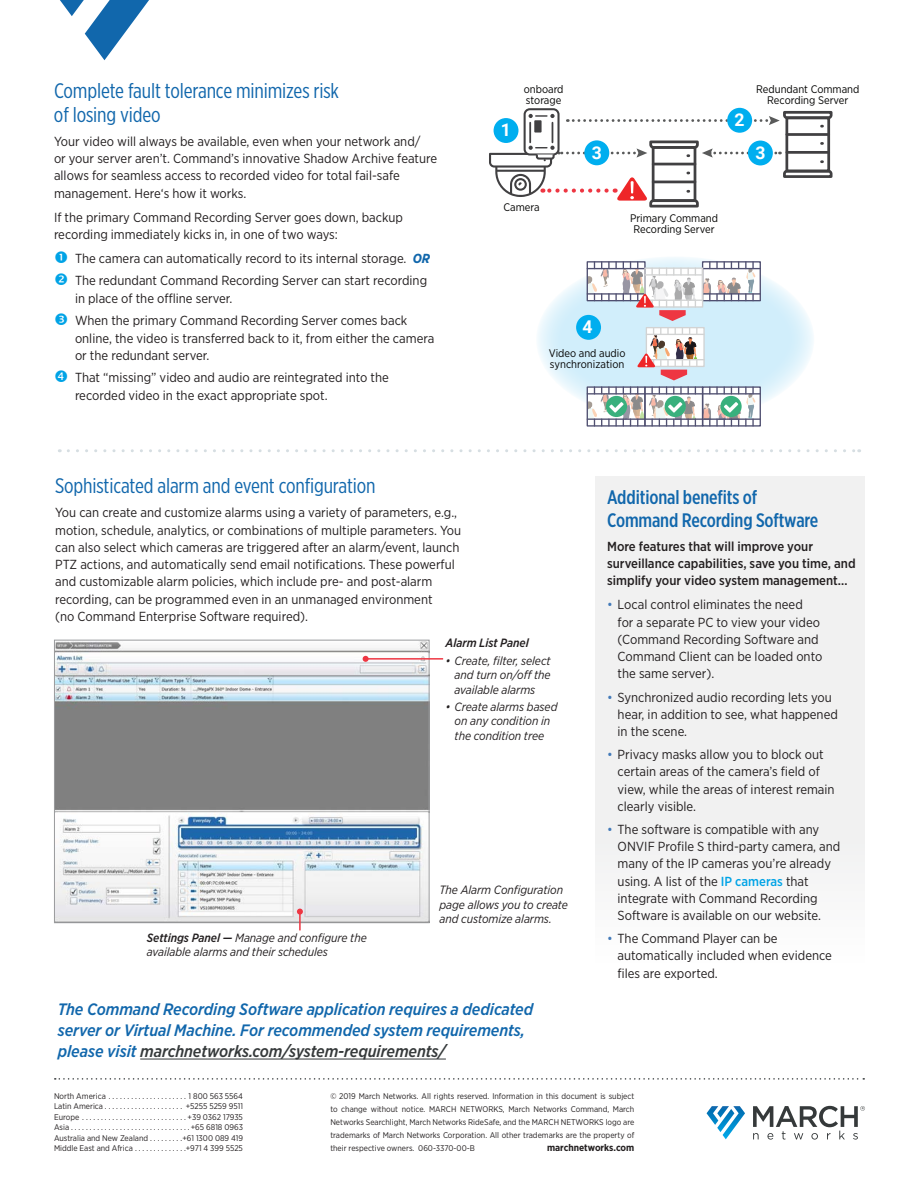
<style>
.page{position:relative;width:918px;height:1188px;background:#fff}
.page>*{position:absolute;margin:0;border:0;box-sizing:border-box;transform-origin:0 0}
.subhead{font:21px/24px "Gotham X Narrow";letter-spacing:-.005em;color:#1167ac}
.subhead-2{font:500 19.5px/22.5px "Gotham X Narrow";letter-spacing:-.005em;color:#1167ac}
.t1{font:700 17.55px "Roboto";color:#fff}
.body_condensed{font:italic 500 16.5px/21px "Gotham Narrow";letter-spacing:-.005em;color:#1167ac}
.body_bullet_8_75pt{font:13.2px/17.2px "Gotham Narrow";color:#231f20}
.body_8_75_pt{font:13.2px/17.2px "Gotham Narrow";color:#231f20}
.body_8_75_pt-2{font:500 13.2px/17.2px "Gotham Narrow";color:#231f20}
.caption_bullet{font:italic 12px/14.4px "Gotham Narrow";letter-spacing:-.005em;color:#231f20}
.t2{font:italic 500 12px "Gotham Narrow";letter-spacing:-.005em;color:#231f20}
.t3{font:10.95px/10.9px "Gotham Narrow";color:#050504}
.t4{font:700 9.75px "Gotham Narrow";color:#231f20}
.t5{font:8.25px/10.5px "Gotham Narrow";color:#231f20;text-align:justify}
.s1{font-weight:700;font-style:italic;color:#1167ac}
.s2{font-weight:500}
.s3{color:#35393a}
.s4{color:#437ab9}
.s5{font-weight:500;color:#00a3e6}
</style>
<div class="page">
<svg style="left:55px;top:1078px;width:809px;height:2px"></svg>
<svg style="left:707px;top:1106px;width:38px;height:33px"></svg>
<svg style="left:753px;top:1106px;width:112px;height:34px"></svg>
<svg style="left:60px;top:0;width:89px;height:60px"></svg>
<hr style="left:140px;top:1059px;width:306px;height:1px;background:#35393a">
<div style="left:595px;top:476px;width:269px;height:492px;background:#f1f1f1"></div>
<img style="left:56px;top:642px;width:372px;height:279px">
<div style="left:54px;top:640px;width:376px;height:283px;border:1px solid #9a9b9d"></div>
<svg style="left:297px;top:909px;width:6px;height:21px"></svg>
<hr style="left:366px;top:658px;width:77px;height:2px;background:#ee3642">
<svg style="left:363px;top:656px;width:6px;height:6px"></svg>
<svg style="left:536px;top:256px;width:278px;height:167px;background:#d7f0fb"></svg>
<div style="left:645px;top:268px;width:58px;height:39px;background:#fff"></div>
<div style="left:646px;top:328px;width:58px;height:38px;background:#fff"></div>
<div style="left:645px;top:387px;width:58px;height:39px;background:#fff"></div>
<div style="left:702px;top:387px;width:58px;height:39px;background:#fff"></div>
<div style="left:702px;top:262px;width:58px;height:39px;background:#fff"></div>
<div style="left:702px;top:261px;width:59px;height:40px;border:1px solid #505071"></div>
<hr style="left:703px;top:268px;width:57px;height:1px;background:#505071">
<hr style="left:703px;top:293px;width:57px;height:2px;background:#505071">
<svg style="left:703px;top:262px;width:53px;height:39px"></svg>
<div style="left:587px;top:261px;width:59px;height:40px;border:1px solid #505071"></div>
<div style="left:644px;top:267px;width:59px;height:41px;border:1px solid #d2d3d3"></div>
<hr style="left:645px;top:274px;width:58px;height:2px;background:#d2d3d3">
<hr style="left:645px;top:300px;width:58px;height:1px;background:#d2d3d3">
<svg style="left:587px;top:262px;width:110px;height:59px"></svg>
<div style="left:646px;top:327px;width:59px;height:40px;border:1px solid #d2d3d3"></div>
<hr style="left:646px;top:334px;width:58px;height:1px;background:#d2d3d3">
<hr style="left:646px;top:359px;width:58px;height:1px;background:#d2d3d3">
<svg style="left:637px;top:328px;width:62px;height:52px"></svg>
<div style="left:702px;top:386px;width:59px;height:41px;border:1px solid #505071"></div>
<hr style="left:703px;top:393px;width:57px;height:2px;background:#505071">
<hr style="left:703px;top:418px;width:57px;height:2px;background:#505071">
<div style="left:587px;top:386px;width:59px;height:41px;border:1px solid #505071"></div>
<div style="left:644px;top:386px;width:59px;height:41px;border:1px solid #505071"></div>
<hr style="left:645px;top:393px;width:58px;height:2px;background:#505071">
<hr style="left:645px;top:418px;width:58px;height:2px;background:#505071">
<div style="left:727px;top:108px;width:25px;height:25px;background:#00aeef;border-radius:50%"></div>
<div style="left:576px;top:315px;width:25px;height:25px;background:#00aeef;border-radius:50%"></div>
<div style="left:524px;top:108px;width:36px;height:48px;border:2px solid #414042;border-radius:5px"></div>
<svg style="left:489px;top:110px;width:344px;height:98px"></svg>
<svg style="left:587px;top:387px;width:110px;height:39px"></svg>
<svg style="left:703px;top:387px;width:53px;height:39px"></svg>
<svg style="left:68px;top:449px;width:792px;height:3px"></svg>
<p class="subhead" style="left:54px;top:78px;width:287px">Complete fault tolerance minimizes risk of losing video</p>
<p class="body_8_75_pt" style="left:54px;top:132px;width:385px">Your video will always be available, even when your network and/<br>or your server aren’t. Command’s innovative Shadow Archive feature allows for seamless access to recorded video for total fail-safe management. Here‘s how it works.</p>
<p class="body_8_75_pt" style="left:54px;top:208px;width:351px">If the primary Command Recording Server goes down, backup recording immediately kicks in, in one of two ways:</p>
<p class="body_bullet_8_75pt" style="left:75px;top:249px;width:357px">The camera can automatically record to its internal storage. <span class="s1">OR</span></p>
<p class="body_bullet_8_75pt" style="left:75px;top:272px;width:354px">The redundant Command Recording Server can start recording in place of the offline server.</p>
<p class="body_bullet_8_75pt" style="left:75px;top:312px;width:361px">When the primary Command Recording Server comes back online, the video is transferred back to it, from either the camera or the redundant server.</p>
<p class="body_bullet_8_75pt" style="left:75px;top:369px;width:315px">That “missing” video and audio are reintegrated into the recorded video in the exact appropriate spot.</p>
<p class="t1" style="left:501px;top:118px;width:12px">1</p>
<p class="t3" style="left:524px;top:84px;width:41px">onboard storage</p>
<p class="t3" style="left:756px;top:84px;width:105px;text-align:center">Redundant Command<br>Recording Server</p>
<p class="t1" style="left:735px;top:108px;width:12px">2</p>
<p class="t1" style="left:592px;top:140px;width:12px">3</p>
<p class="t1" style="left:755px;top:140px;width:12px">3</p>
<p class="t3" style="left:504px;top:201px;width:38px">Camera</p>
<p class="t3" style="left:630px;top:213px;width:90px;text-align:center">Primary Command<br>Recording Server</p>
<p class="t1" style="left:582px;top:315px;width:12px">4</p>
<p class="t3" style="left:549px;top:347px;width:78px">Video and audio synchronization</p>
<p class="subhead" style="left:55px;top:474px;width:322px">Sophisticated alarm and event configuration</p>
<p class="body_8_75_pt" style="left:55px;top:504px;width:407px">You can create and customize alarms using a variety of parameters, e.g., motion, schedule, analytics, or combinations of multiple parameters. You can also select which cameras are triggered after an alarm/event, launch PTZ actions, and automatically send email notifications. These powerful and customizable alarm policies, which include pre- and post-alarm recording, can be programmed even in an unmanaged environment<br>(no Command Enterprise Software required).</p>
<p class="t2" style="left:446px;top:636px;width:85px">Alarm List Panel</p>
<p class="caption_bullet" style="left:455px;top:653px;width:98px;text-align:justify;text-indent:-9px">• Create, filter, select and turn on/off the available alarms</p>
<p class="caption_bullet" style="left:446px;top:699px;width:113px;text-align:center">• Create alarms based on any condition in the condition tree</p>
<p class="caption_bullet" style="left:147px;top:930px;width:221px"><span class="s2">Settings Panel —</span> Manage and configure the available alarms and their schedules</p>
<p class="caption_bullet" style="left:440px;top:883px;width:130px">The Alarm Configuration page allows you to create and customize alarms.</p>
<p class="body_condensed" style="left:58px;top:999px;width:477px">The Command Recording Software application requires a dedicated server or Virtual Machine. For recommended system requirements, please visit <span class="s3">marchnetworks.com/system-requirements/</span></p>
<p class="subhead-2" style="left:607px;top:486px;width:213px">Additional benefits of<br>Command Recording Software</p>
<p class="body_8_75_pt-2" style="left:607px;top:537px;width:250px">More features that will improve your surveillance capabilities, save you time, and simplify your video system management…</p>
<p class="body_bullet_8_75pt" style="left:618px;top:596px;width:206px;text-indent:-10px"><span class="s4">•</span> Local control eliminates the need<br>for a separate PC to view your video (Command Recording Software and<br>Command Client can be loaded onto the same server).</p>
<p class="body_bullet_8_75pt" style="left:618px;top:688px;width:222px;text-indent:-10px"><span class="s4">•</span> Synchronized audio recording lets you hear, in addition to see, what happened in the scene.</p>
<p class="body_bullet_8_75pt" style="left:618px;top:746px;width:219px;text-indent:-10px"><span class="s4">•</span> Privacy masks allow you to block out certain areas of the camera’s field of view, while the areas of interest remain clearly visible.</p>
<p class="body_bullet_8_75pt" style="left:618px;top:820px;width:224px;text-indent:-10px"><span class="s4">•</span> The software is compatible with any ONVIF Profile S third-party camera, and many of the IP cameras you’re already using. A list of the <span class="s5">IP cameras</span> that integrate with Command Recording Software is available on our website.</p>
<p class="body_bullet_8_75pt" style="left:618px;top:930px;width:216px;text-indent:-10px"><span class="s4">•</span> The Command Player can be automatically included when evidence files are exported.</p>
<p class="t5" style="left:54px;top:1090px;width:191px">North America . . . . . . . . . . . . . . . . . . . . . 1 800 563 5564<br>Latin America..................... +5255 5259 9511<br>Europe . . . . . . . . . . . . . . . . . . . . . . . . . . . +39 0362 17935<br>Asia................................+65 6818 0963<br>Australia and New Zealand . . . . . . . . +61 1300 089 419<br>Middle East and Africa . . . . . . . . . . . . . +971 4 399 5525</p>
<p class="t5" style="left:330px;top:1090px;width:306px;line-height:13px">© 2019 March Networks. All rights reserved. Information in this document is subject to change without notice. MARCH NETWORKS, March Networks Command, March Networks Searchlight, March Networks RideSafe, and the MARCH NETWORKS logo are trademarks of March Networks Corporation. All other trademarks are the property of their respective owners. 060-3370-00-B</p>
<p class="t4" style="left:547px;top:1141px;width:89px">marchnetworks.com</p>
</div>
